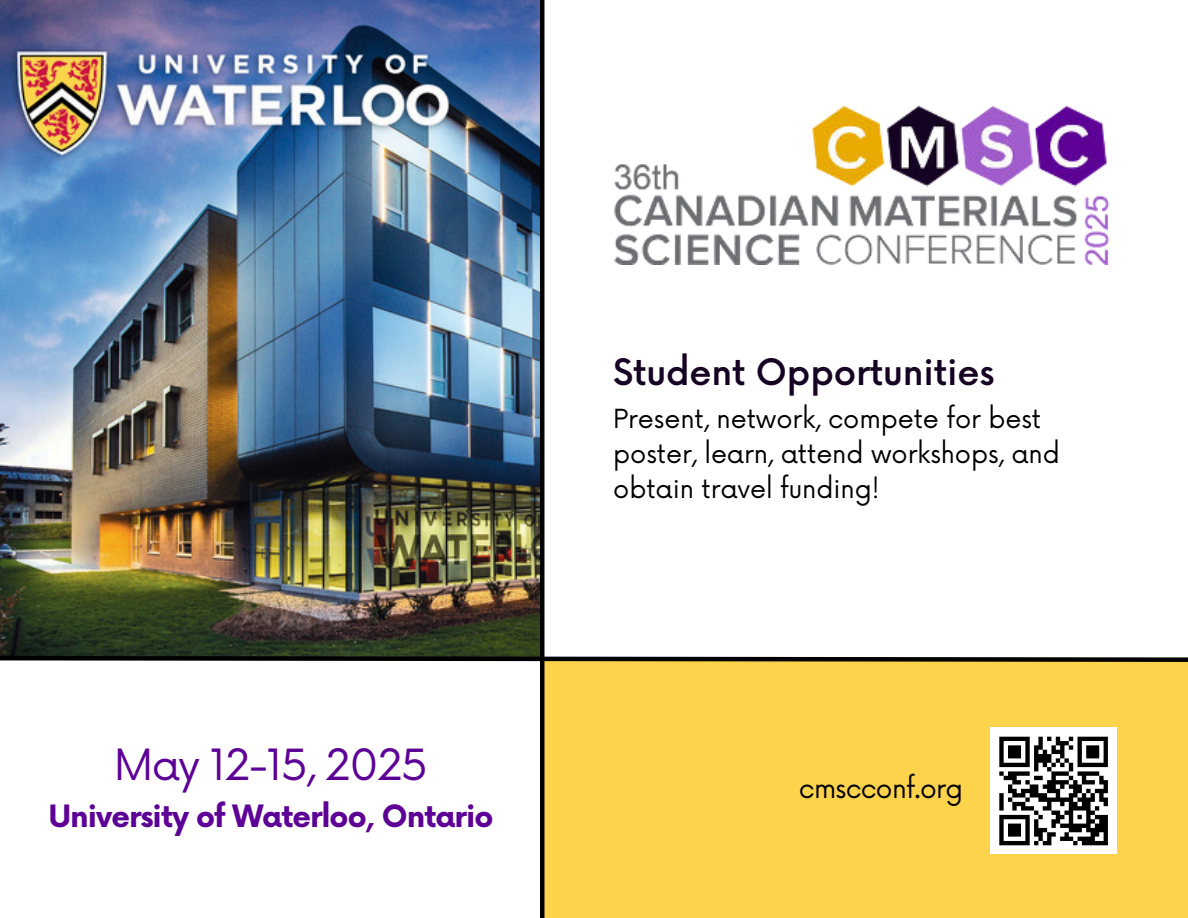
<style>
.page{position:relative;width:1188px;height:918px;background:#fff}
.page>*{position:absolute;margin:0;border:0;box-sizing:border-box;transform-origin:0 0}
.t1{font:42px "Now";letter-spacing:-.035em;color:#5d0096}
.t2{font:500 35.4px "Now";letter-spacing:-.005em;color:#160222}
.t3{font:700 30px "Now";letter-spacing:-.035em;color:#5d0096}
.t4{font:26.4px "Now";letter-spacing:-.025em;color:#000001}
.t5{font:25.8px/35.1px "Now";letter-spacing:-.005em;color:#000}
</style>
<div class="page">
<div style="left:542px;top:658px;width:646px;height:260px;background:#fed34c"></div>
<img style="left:0;top:0;width:540px;height:654px">
<svg style="left:0;top:654px;width:1188px;height:10px"></svg>
<hr style="left:540px;top:0;width:4px;height:918px;background:#000001">
<div style="left:991px;top:728px;width:126px;height:126px;background:#fff"></div>
<svg style="left:999px;top:737px;width:109px;height:108px"></svg>
<hr style="left:1082px;top:841px;width:26px;height:4px;background:#000">
<img style="left:614px;top:107px;width:496px;height:157px">
<h1 class="t1" style="left:114px;top:731px;width:315px">May 12-15, 2025</h1>
<p class="t3" style="left:48px;top:794px;width:447px">University of Waterloo, Ontario</p>
<h2 class="t2" style="left:613px;top:345px;width:383px">Student Opportunities</h2>
<p class="t5" style="left:613px;top:399px;width:448px">Present, network, compete for best poster, learn, attend workshops, and obtain travel funding!</p>
<p class="t4" style="left:799px;top:767px;width:166px">cmscconf.org</p>
</div>
